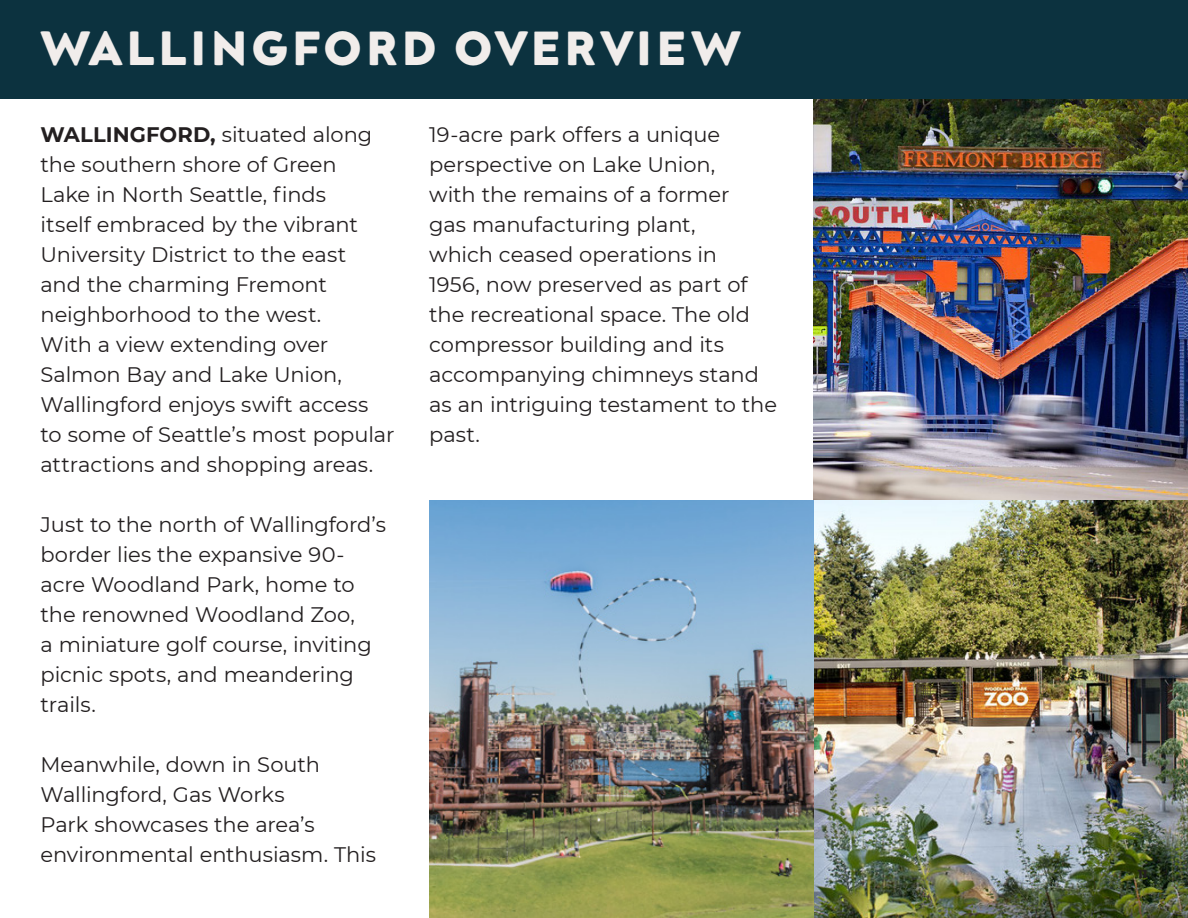
<style>
.page{position:relative;width:1188px;height:918px;background:#fff}
.page>*{position:absolute;margin:0;border:0;box-sizing:border-box;transform-origin:0 0}
.t1{font:800 49.5px "Neufreit";letter-spacing:.09em;color:#f1edeb}
.t2{font:21px/30px "Montserrat";letter-spacing:-.005em;color:#231f20}
.t3{font:800 12px "Montserrat";color:#231f20}
.s1{font-weight:700}
</style>
<div class="page">
<img style="left:813px;top:99px;width:375px;height:401px">
<img style="left:813px;top:500px;width:375px;height:418px">
<img style="left:429px;top:500px;width:384px;height:418px">
<div style="left:0;top:0;width:1188px;height:99px;background:#0c323f"></div>
<h1 class="t1" style="left:40px;top:19px;width:701px">WALLINGFORD OVERVIEW</h1>
<p class="t2" style="left:40px;top:119px;width:356px"><span class="s1">WALLINGFORD,</span> situated along the southern shore of Green<br>Lake in North Seattle, finds<br>itself embraced by the vibrant<br>University District to the east<br>and the charming Fremont neighborhood to the west.<br>With a view extending over<br>Salmon Bay and Lake Union,<br>Wallingford enjoys swift access to some of Seattle’s most popular attractions and shopping areas.</p>
<p class="t2" style="left:40px;top:509px;width:347px">Just to the north of Wallingford’s border lies the expansive 90- acre Woodland Park, home to the renowned Woodland Zoo,<br>a miniature golf course, inviting picnic spots, and meandering trails.</p>
<p class="t2" style="left:40px;top:749px;width:337px">Meanwhile, down in South<br>Wallingford, Gas Works<br>Park showcases the area’s environmental enthusiasm. This</p>
<p class="t2" style="left:429px;top:119px;width:349px">19-acre park offers a unique perspective on Lake Union,<br>with the remains of a former<br>gas manufacturing plant,<br>which ceased operations in<br>1956, now preserved as part of the recreational space. The old compressor building and its accompanying chimneys stand as an intriguing testament to the past.</p>
<p class="t3" style="left:1138px;top:864px;width:11px">11</p>
</div>
